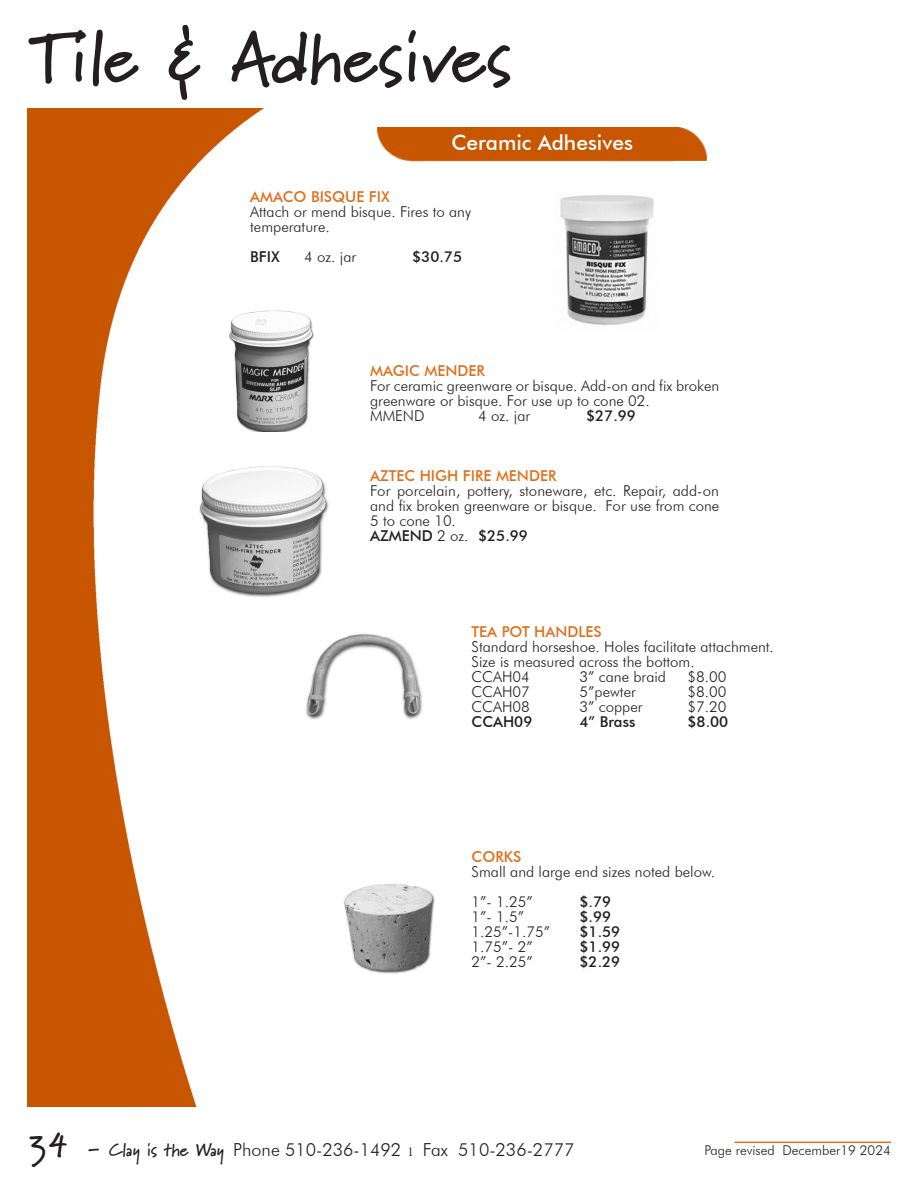
<style>
.page{position:relative;width:918px;height:1188px;background:#fff}
.page>*{position:absolute;margin:0;border:0;box-sizing:border-box;transform-origin:0 0}
.Heading_TOC_Clay{font:700 72px "Marydale";color:#231f20}
.t1{font:500 21px "Futura BT";color:#fff}
.t2{font:300 18px "Futura BT";color:#231f20}
.t3{font:300 15px/15px "Futura BT";color:#231f20}
.t4{font:500 15px "Futura BT";color:#231f20}
.t5{font:500 15px "Futura BT";color:#dd701c}
.t6{font:300 13.5px "Futura BT";color:#231f20}
.s1{font-weight:300}
.s2{font-family:"Marydale";font-weight:700;font-size:33px}
.s3{font-family:"Marydale";font-weight:700;font-size:24px}
.s4{font-family:"Marydale";font-weight:700}
.s5{font-family:"Minion Pro";font-weight:400;font-size:12px}
</style>
<div class="page">
<img style="left:27px;top:108px;width:236px;height:999px">
<img style="left:344px;top:883px;width:91px;height:91px">
<hr style="left:734px;top:1142px;width:157px;height:1px;background:#dd701c">
<img style="left:228px;top:308px;width:86px;height:124px">
<img style="left:197px;top:465px;width:132px;height:135px">
<div style="left:423px;top:127px;width:220px;height:35px;background:#c85500"></div>
<img style="left:377px;top:127px;width:46px;height:35px">
<img style="left:643px;top:127px;width:64px;height:35px">
<img style="left:306px;top:633px;width:117px;height:87px">
<img style="left:560px;top:195px;width:94px;height:131px">
<p class="Heading_TOC_Clay" style="left:29px;top:15px;width:484px">Tile &amp; Adhesives</p>
<p class="t1" style="left:451px;top:130px;width:183px">Ceramic Adhesives</p>
<p class="t5" style="left:250px;top:188px;width:141px">AMACO BISQUE FIX</p>
<p class="t3" style="left:250px;top:204px;width:222px">Attach or mend bisque. Fires to any temperature.</p>
<p class="t4" style="left:250px;top:248px;width:31px">BFIX</p>
<p class="t3" style="left:304px;top:249px;width:53px">4 oz. jar</p>
<p class="t4" style="left:412px;top:248px;width:51px">$30.75</p>
<p class="t5" style="left:370px;top:362px;width:116px">MAGIC MENDER</p>
<p class="t3" style="left:370px;top:378px;width:351px">For ceramic greenware or bisque. Add-on and fix broken greenware or bisque. For use up to cone 02.</p>
<p class="t3" style="left:370px;top:408px;width:56px">MMEND</p>
<p class="t3" style="left:478px;top:408px;width:53px">4 oz. jar</p>
<p class="t4" style="left:586px;top:407px;width:51px">$27.99</p>
<p class="t5" style="left:370px;top:467px;width:188px">AZTEC HIGH FIRE MENDER</p>
<p class="t3" style="left:370px;top:483px;width:351px;text-align:justify">For porcelain, pottery, stoneware, etc. Repair, add-on and fix broken greenware or bisque. For use from cone 5 to cone 10.</p>
<p class="t4" style="left:370px;top:527px;width:159px">AZMEND <span class="s1">2 oz.</span> $25.99</p>
<p class="t5" style="left:472px;top:623px;width:132px">TEA POT HANDLES</p>
<p class="t3" style="left:472px;top:639px;width:304px">Standard horseshoe. Holes facilitate attachment.</p>
<p class="t3" style="left:472px;top:654px;width:225px">Size is measured across the bottom.</p>
<p class="t3" style="left:472px;top:669px;width:60px">CCAH04</p>
<p class="t3" style="left:580px;top:669px;width:88px">3” cane braid</p>
<p class="t3" style="left:688px;top:669px;width:40px">$8.00</p>
<p class="t3" style="left:472px;top:684px;width:60px">CCAH07</p>
<p class="t3" style="left:580px;top:684px;width:58px">5”pewter</p>
<p class="t3" style="left:688px;top:684px;width:40px">$8.00</p>
<p class="t3" style="left:472px;top:699px;width:60px">CCAH08</p>
<p class="t3" style="left:580px;top:699px;width:65px">3” copper</p>
<p class="t3" style="left:688px;top:699px;width:40px">$7.20</p>
<p class="t4" style="left:472px;top:713px;width:62px">CCAH09</p>
<p class="t4" style="left:580px;top:713px;width:57px">4” Brass</p>
<p class="t4" style="left:688px;top:713px;width:42px">$8.00</p>
<p class="t5" style="left:472px;top:848px;width:51px">CORKS</p>
<p class="t3" style="left:472px;top:864px;width:245px">Small and large end sizes noted below.</p>
<p class="t3" style="left:472px;top:894px;width:63px">1”- 1.25”</p>
<p class="t4" style="left:580px;top:893px;width:33px">$.79</p>
<p class="t3" style="left:472px;top:909px;width:54px">1”- 1.5”</p>
<p class="t4" style="left:580px;top:908px;width:33px">$.99</p>
<p class="t3" style="left:472px;top:924px;width:80px">1.25”-1.75”</p>
<p class="t4" style="left:580px;top:923px;width:42px">$1.59</p>
<p class="t3" style="left:472px;top:939px;width:63px">1.75”- 2”</p>
<p class="t4" style="left:580px;top:938px;width:42px">$1.99</p>
<p class="t3" style="left:472px;top:954px;width:63px">2”- 2.25”</p>
<p class="t4" style="left:580px;top:953px;width:42px">$2.29</p>
<p class="t2" style="left:27px;top:1139px;width:549px"><span class="s2">34</span> <span class="s3">-</span> <span class="s4">Clay is the Way</span> Phone 510-236-1492 <span class="s5">l</span> Fax 510-236-2777</p>
<p class="t6" style="left:705px;top:1142px;width:188px">Page revised December19 2024</p>
</div>
